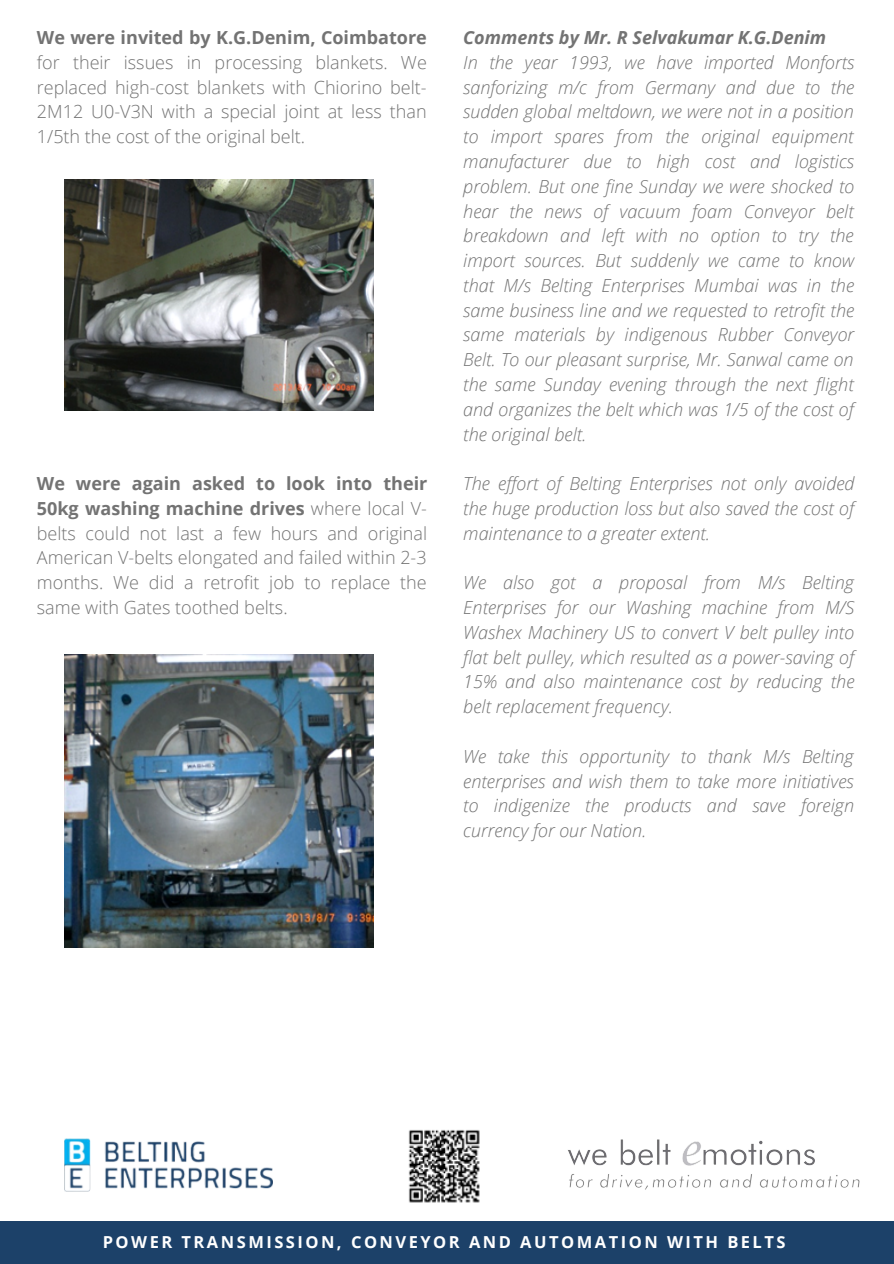
<style>
.page{position:relative;width:894px;height:1264px;background:#fff}
.page>*{position:absolute;margin:0;border:0;box-sizing:border-box;transform-origin:0 0}
.t1{font:italic 300 18px/24.8px "Open Sans";color:#737373;text-align:justify}
.t2{font:300 18px/24.8px "Open Sans";color:#737373;text-align:justify}
.t3{font:italic 700 18px "Open Sans";color:#737373}
.t4{font:700 16.5px "Open Sans";letter-spacing:.15em;color:#fff}
.s1{font-weight:700}
</style>
<div class="page">
<div style="left:0;top:1221px;width:893px;height:42px;background:#1c4169"></div>
<img style="left:64px;top:1138px;width:209px;height:54px">
<img style="left:568px;top:1139px;width:292px;height:51px">
<img style="left:408px;top:1130px;width:72px;height:73px">
<img style="left:64px;top:655px;width:309px;height:292px">
<img style="left:64px;top:180px;width:309px;height:230px">
<p class="t2" style="left:37px;top:25px;width:391px"><span class="s1">We were invited by K.G.Denim, Coimbatore </span>for their issues in processing blankets. We replaced high-cost blankets with Chiorino belt-2M12 U0-V3N with a special joint at less than 1/5th the cost of the original belt.</p>
<p class="t2" style="left:37px;top:471px;width:392px"><span class="s1">We were again asked to look into their 50kg washing machine drives</span> where local V&shy;belts could not last a few hours and original American V-belts elongated and failed within 2-3 months. We did a retrofit job to replace the same with Gates toothed belts.</p>
<p class="t3" style="left:463px;top:25px;width:364px">Comments by Mr. R Selvakumar K.G.Denim</p>
<p class="t1" style="left:463px;top:49px;width:392px">In the year 1993, we have imported Monforts sanforizing m/c from Germany and due to the sudden global meltdown, we were not in a position to import spares from the original equipment manufacturer due to high cost and logistics problem. But one fine Sunday we were shocked to hear the news of vacuum foam Conveyor belt breakdown and left with no option to try the import sources. But suddenly we came to know that M/s Belting Enterprises Mumbai was in the same business line and we requested to retrofit the same materials by indigenous Rubber Conveyor Belt. To our pleasant surprise, Mr. Sanwal came on the same Sunday evening through the next flight and organizes the belt which was 1/5 of the cost of the original belt.</p>
<p class="t1" style="left:463px;top:471px;width:392px">The effort of Belting Enterprises not only avoided the huge production loss but also saved the cost of maintenance to a greater extent.</p>
<p class="t1" style="left:463px;top:570px;width:392px">We also got a proposal from M/s Belting Enterprises for our Washing machine from M/S Washex Machinery US to convert V belt pulley into flat belt pulley, which resulted as a power-saving of 15% and also maintenance cost by reducing the belt replacement frequency.</p>
<p class="t1" style="left:463px;top:743px;width:392px">We take this opportunity to thank M/s Belting enterprises and wish them to take more initiatives to indigenize the products and save foreign currency for our Nation.</p>
<p class="t4" style="left:103px;top:1229px;width:684px">POWER TRANSMISSION, CONVEYOR AND AUTOMATION WITH BELTS</p>
</div>
